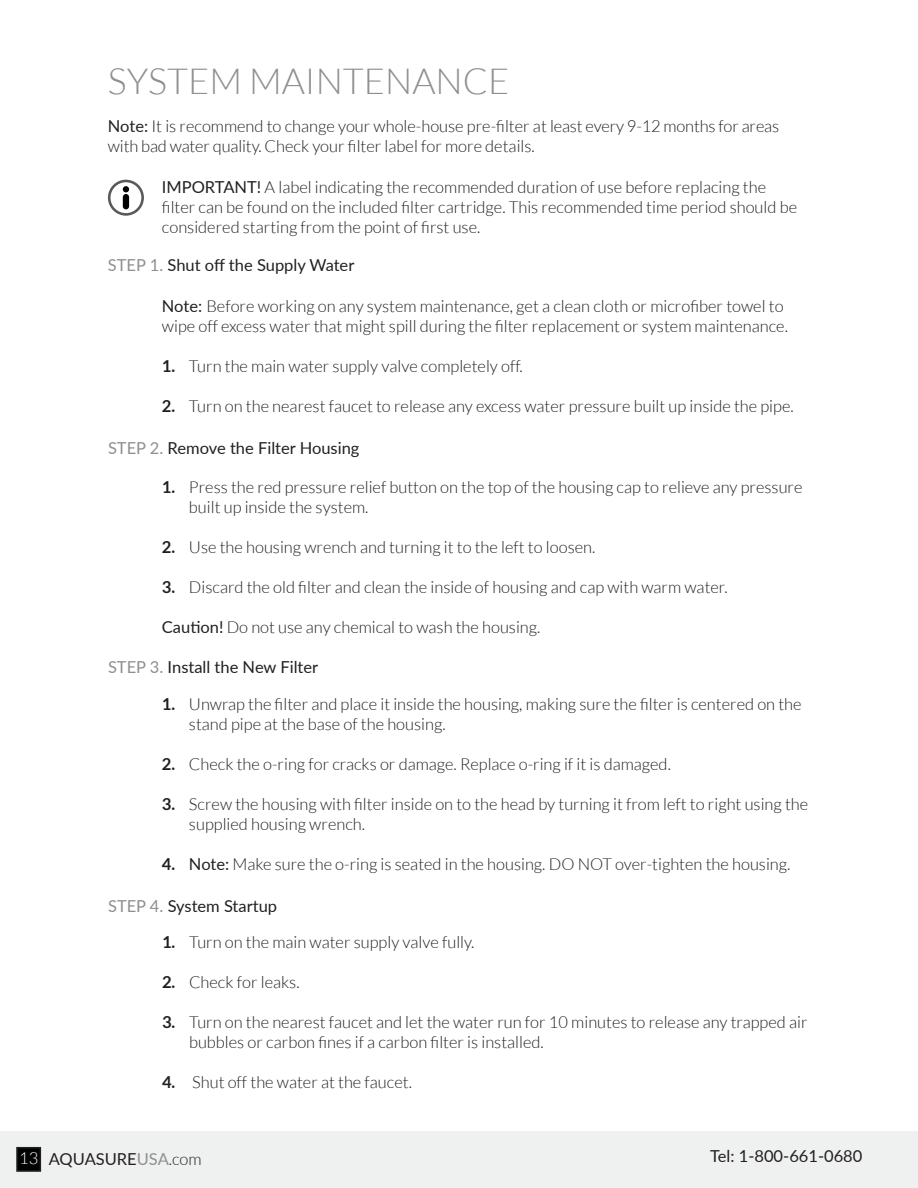
<style>
.page{position:relative;width:918px;height:1188px;background:#fff}
.page>*{position:absolute;margin:0;border:0;box-sizing:border-box;transform-origin:0 0}
.t1{font:300 36px "Lato";color:#908f8e}
.t2{font:300 16.5px/19.8px "Lato";color:#231f20}
.t3{font:16.5px "Lato";color:#231f20}
.s1{font-weight:400}
.s2{color:#908f8e}
.s3{font-weight:700}
.s4{font-weight:300;color:#fff}
.s5{font-weight:300}
</style>
<div class="page">
<div style="left:0;top:1131px;width:918px;height:57px;background:#eff0f0"></div>
<div style="left:17px;top:1148px;width:23px;height:23px;background:#000101"></div>
<div style="left:16px;top:1147px;width:25px;height:25px;border:2px solid #231f20"></div>
<svg style="left:108px;top:180px;width:36px;height:36px"></svg>
<div style="left:123px;top:194px;width:6px;height:15px;background:#010101;border-radius:3px"></div>
<h1 class="t1" style="left:108px;top:62px;width:403px">SYSTEM MAINTENANCE</h1>
<p class="t2" style="left:108px;top:116px;width:673px"><span class="s1">Note:</span> It is recommend to change your whole-house pre-filter at least every 9-12 months for areas with bad water quality. Check your filter label for more details.</p>
<p class="t2" style="left:162px;top:177px;width:637px"><span class="s1">IMPORTANT!</span> A label indicating the recommended duration of use before replacing the filter can be found on the included filter cartridge. This recommended time period should be considered starting from the point of first use.</p>
<p class="t3" style="left:108px;top:253px;width:248px"><span class="s2">STEP 1.</span> Shut off the Supply Water</p>
<p class="t2" style="left:162px;top:297px;width:628px"><span class="s1">Note:</span> Before working on any system maintenance, get a clean cloth or microfiber towel to wipe off excess water that might spill during the filter replacement or system maintenance.</p>
<p class="t2" style="left:162px;top:356px;width:362px"><span class="s3">1.</span> Turn the main water supply valve completely off.</p>
<p class="t2" style="left:162px;top:396px;width:633px"><span class="s3">2.</span> Turn on the nearest faucet to release any excess water pressure built up inside the pipe.</p>
<p class="t3" style="left:108px;top:436px;width:253px"><span class="s2">STEP 2.</span> Remove the Filter Housing</p>
<p class="t2" style="left:189px;top:477px;width:615px;text-indent:-27px"><span class="s3">1.</span> Press the red pressure relief button on the top of the housing cap to relieve any pressure built up inside the system.</p>
<p class="t2" style="left:162px;top:537px;width:435px"><span class="s3">2.</span> Use the housing wrench and turning it to the left to loosen.</p>
<p class="t2" style="left:162px;top:577px;width:567px"><span class="s3">3.</span> Discard the old filter and clean the inside of housing and cap with warm water.</p>
<p class="t2" style="left:162px;top:617px;width:380px"><span class="s1">Caution!</span> Do not use any chemical to wash the housing.</p>
<p class="t3" style="left:108px;top:655px;width:212px"><span class="s2">STEP 3.</span> Install the New Filter</p>
<p class="t2" style="left:189px;top:694px;width:614px;text-indent:-27px"><span class="s3">1.</span> Unwrap the filter and place it inside the housing, making sure the filter is centered on the stand pipe at the base of the housing.</p>
<p class="t2" style="left:162px;top:754px;width:510px"><span class="s3">2.</span> Check the o-ring for cracks or damage. Replace o-ring if it is damaged.</p>
<p class="t2" style="left:189px;top:794px;width:621px;text-indent:-27px"><span class="s3">3.</span> Screw the housing with filter inside on to the head by turning it from left to right using the supplied housing wrench.</p>
<p class="t2" style="left:162px;top:854px;width:630px"><span class="s3">4.</span> <span class="s1">Note:</span> Make sure the o-ring is seated in the housing. DO NOT over-tighten the housing.</p>
<p class="t3" style="left:108px;top:894px;width:171px"><span class="s2">STEP 4.</span> System Startup</p>
<p class="t2" style="left:162px;top:932px;width:314px"><span class="s3">1.</span> Turn on the main water supply valve fully.</p>
<p class="t2" style="left:162px;top:972px;width:139px"><span class="s3">2.</span> Check for leaks.</p>
<p class="t2" style="left:189px;top:1013px;width:620px;text-indent:-27px"><span class="s3">3.</span> Turn on the nearest faucet and let the water run for 10 minutes to release any trapped air bubbles or carbon fines if a carbon filter is installed.</p>
<p class="t2" style="left:162px;top:1072px;width:251px"><span class="s3">4.</span> Shut off the water at the faucet.</p>
<p class="t3" style="left:19px;top:1147px;width:184px"><span class="s4">13</span> AQUASURE<span class="s2">USA</span><span class="s5">.com</span></p>
<p class="t3" style="left:710px;top:1144px;width:154px">Tel: 1-800-661-0680</p>
</div>
